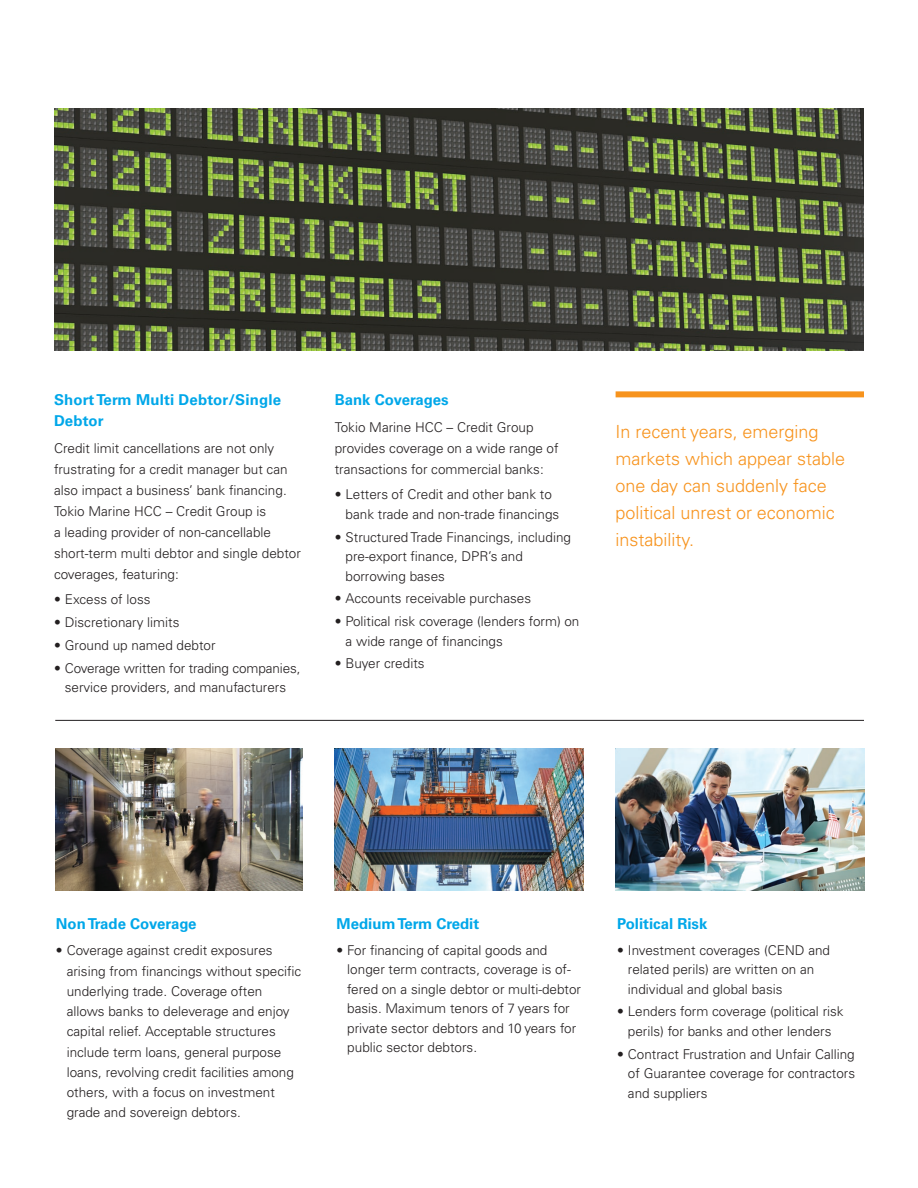
<style>
.page{position:relative;width:918px;height:1188px;background:#fff}
.page>*{position:absolute;margin:0;border:0;box-sizing:border-box;transform-origin:0 0}
.Callout_12_18{font:300 18px/27px "Univers LT Pro 45";color:#f7931d}
.Subhead_1_10_14{font:700 15px/21px "Univers LT Pro 65";color:#00a7e9}
.Body_Copy_9_14{font:300 13.5px/19.5px "Univers LT Pro 45";color:#231f20}
</style>
<div class="page">
<div style="left:616px;top:391px;width:248px;height:6px;background:#f7931d"></div>
<img style="left:54px;top:108px;width:810px;height:243px">
<hr style="left:55px;top:720px;width:809px;height:1px;background:#231f20">
<img style="left:616px;top:749px;width:248px;height:142px">
<img style="left:335px;top:749px;width:248px;height:142px">
<img style="left:55px;top:749px;width:247px;height:142px">
<p class="Subhead_1_10_14" style="left:54px;top:389px;width:229px">Short Term Multi Debtor/Single<br>Debtor</p>
<p class="Body_Copy_9_14" style="left:54px;top:438px;width:248px;line-height:21px">Credit limit cancellations are not only frustrating for a credit manager but can also impact a business’ bank financing.<br>Tokio Marine HCC – Credit Group is<br>a leading provider of non-cancellable short-term multi debtor and single debtor coverages, featuring:</p>
<p class="Body_Copy_9_14" style="left:54px;top:589px;width:98px">• Excess of loss</p>
<p class="Body_Copy_9_14" style="left:54px;top:612px;width:127px">• Discretionary limits</p>
<p class="Body_Copy_9_14" style="left:54px;top:635px;width:163px">• Ground up named debtor</p>
<p class="Body_Copy_9_14" style="left:54px;top:658px;width:248px;text-align:center">• Coverage written for trading companies, service providers, and manufacturers</p>
<p class="Subhead_1_10_14" style="left:335px;top:389px;width:115px">Bank Coverages</p>
<p class="Body_Copy_9_14" style="left:335px;top:417px;width:225px;line-height:21px">Tokio Marine HCC – Credit Group provides coverage on a wide range of transactions for commercial banks:</p>
<p class="Body_Copy_9_14" style="left:346px;top:484px;width:215px;text-indent:-11px">• Letters of Credit and other bank to bank trade and non-trade financings</p>
<p class="Body_Copy_9_14" style="left:346px;top:527px;width:227px;text-indent:-11px">• Structured Trade Financings, including pre-export finance, DPR’s and borrowing bases</p>
<p class="Body_Copy_9_14" style="left:335px;top:588px;width:198px">• Accounts receivable purchases</p>
<p class="Body_Copy_9_14" style="left:346px;top:611px;width:235px;text-indent:-11px">• Political risk coverage (lenders form) on a wide range of financings</p>
<p class="Body_Copy_9_14" style="left:335px;top:653px;width:91px">• Buyer credits</p>
<p class="Callout_12_18" style="left:616px;top:418px;width:231px">In recent years, emerging markets which appear stable one day can suddenly face political unrest or economic instability.</p>
<p class="Subhead_1_10_14" style="left:56px;top:912px;width:142px">Non Trade Coverage</p>
<p class="Body_Copy_9_14" style="left:67px;top:940px;width:236px;line-height:20.2px;text-indent:-11px">• Coverage against credit exposures arising from financings without specific underlying trade. Coverage often allows banks to deleverage and enjoy capital relief. Acceptable structures include term loans, general purpose loans, revolving credit facilities among others, with a focus on investment grade and sovereign debtors.</p>
<p class="Subhead_1_10_14" style="left:337px;top:912px;width:144px">Medium Term Credit</p>
<p class="Body_Copy_9_14" style="left:347px;top:940px;width:235px;text-indent:-11px">• For financing of capital goods and longer term contracts, coverage is of&shy;fered on a single debtor or multi-debtor basis. Maximum tenors of 7 years for private sector debtors and 10 years for public sector debtors.</p>
<p class="Subhead_1_10_14" style="left:617px;top:912px;width:92px">Political Risk</p>
<p class="Body_Copy_9_14" style="left:628px;top:940px;width:204px;text-indent:-11px">• Investment coverages (CEND and related perils) are written on an individual and global basis</p>
<p class="Body_Copy_9_14" style="left:617px;top:1002px;width:228px;text-align:center">• Lenders form coverage (political risk perils) for banks and other lenders</p>
<p class="Body_Copy_9_14" style="left:628px;top:1044px;width:229px;text-align:justify;text-indent:-11px">• Contract Frustration and Unfair Calling of Guarantee coverage for contractors and suppliers</p>
</div>
